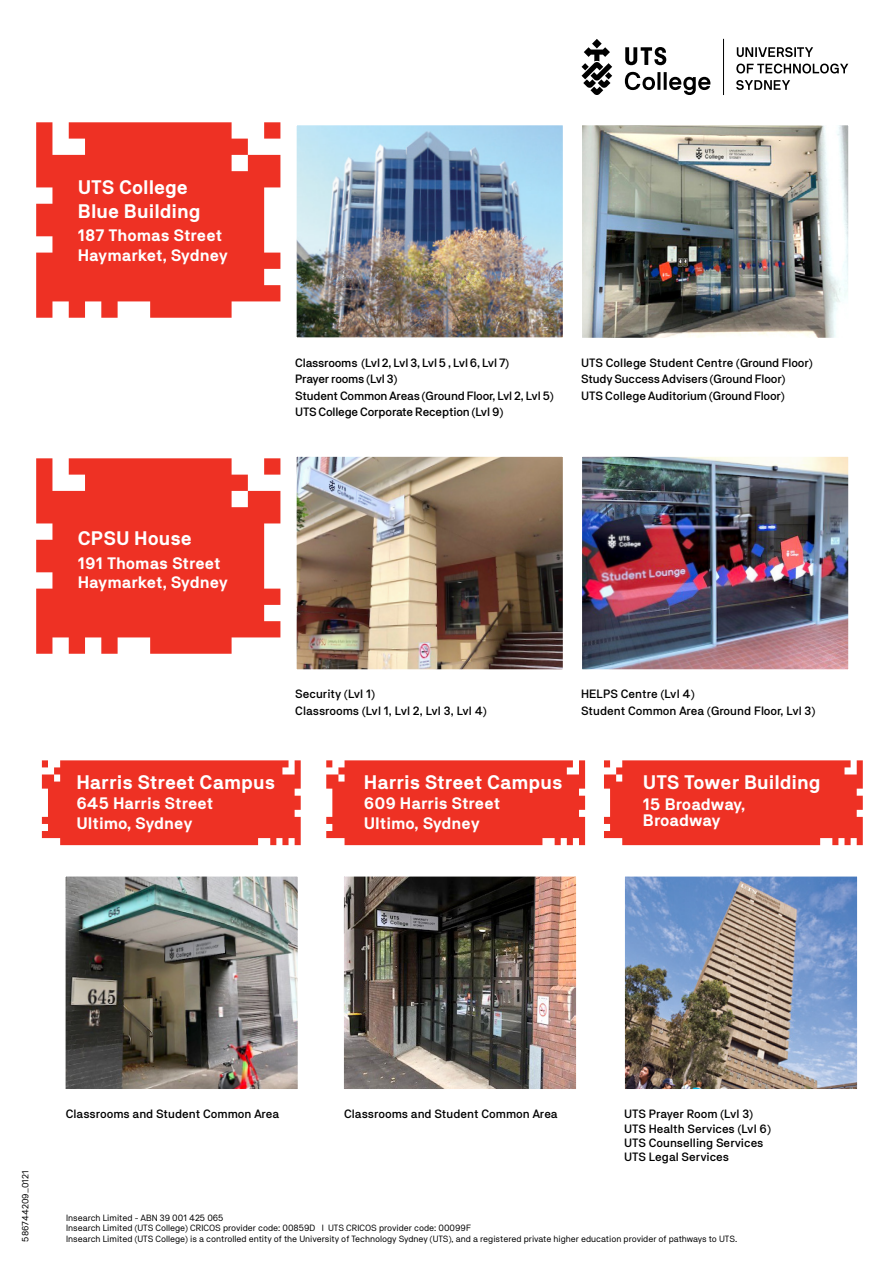
<style>
.page{position:relative;width:893px;height:1263px;background:#fff}
.page>*{position:absolute;margin:0;border:0;box-sizing:border-box;transform-origin:0 0}
.t1{font:700 19.5px/24px "NB Akademie Std";color:#fff}
.t2{font:700 16.5px/19.5px "NB Akademie Std";color:#fff}
.t3{font:500 12px/16.5px "NB Akademie Std";letter-spacing:-.01em;color:#000}
.t4{font:9px/10.8px "NB Akademie Std";color:#000}
</style>
<div class="page">
<img style="left:298px;top:126px;width:264px;height:210px">
<div style="left:294px;top:122px;width:272px;height:218px;border:3px solid #fff"></div>
<img style="left:583px;top:126px;width:264px;height:211px">
<div style="left:579px;top:122px;width:272px;height:219px;border:3px solid #fff"></div>
<img style="left:298px;top:458px;width:264px;height:210px">
<div style="left:294px;top:454px;width:272px;height:218px;border:3px solid #fff"></div>
<img style="left:345px;top:877px;width:230px;height:211px">
<div style="left:341px;top:873px;width:238px;height:219px;border:3px solid #fff"></div>
<img style="left:67px;top:877px;width:230px;height:211px">
<div style="left:63px;top:873px;width:238px;height:219px;border:3px solid #fff"></div>
<img style="left:583px;top:458px;width:264px;height:210px">
<div style="left:579px;top:454px;width:272px;height:218px;border:3px solid #fff"></div>
<svg style="left:36px;top:122px;width:244px;height:196px;background:#f04a3f"></svg>
<div style="left:42px;top:760px;width:259px;height:85px;background:#ee3124"></div>
<div style="left:326px;top:760px;width:259px;height:85px;background:#ee3124"></div>
<div style="left:604px;top:760px;width:259px;height:85px;background:#ee3124"></div>
<svg style="left:36px;top:458px;width:244px;height:196px;background:#f04a3f"></svg>
<img style="left:626px;top:877px;width:230px;height:211px">
<div style="left:622px;top:873px;width:238px;height:219px;border:3px solid #fff"></div>
<svg style="left:625px;top:72px;width:30px;height:18px"></svg>
<hr style="left:657px;top:72px;width:3px;height:18px;background:#000">
<hr style="left:664px;top:72px;width:3px;height:18px;background:#000">
<svg style="left:669px;top:77px;width:41px;height:18px"></svg>
<svg style="left:737px;top:47px;width:76px;height:10px"></svg>
<svg style="left:736px;top:64px;width:112px;height:10px"></svg>
<svg style="left:736px;top:80px;width:54px;height:10px"></svg>
<hr style="left:723px;top:39px;width:1px;height:56px;background:#000">
<svg style="left:625px;top:47px;width:41px;height:18px"></svg>
<svg style="left:581px;top:39px;width:31px;height:56px"></svg>
<h1 class="t1" style="left:78px;top:175px;width:124px">UTS College<br>Blue Building</h1>
<h2 class="t2" style="left:78px;top:226px;width:152px">187 Thomas Street<br>Haymarket, Sydney</h2>
<p class="t3" style="left:295px;top:354px;width:260px">Classrooms (Lvl 2, Lvl 3, Lvl 5 , Lvl 6, Lvl 7)<br>Prayer rooms (Lvl 3)<br>Student Common Areas (Ground Floor, Lvl 2, Lvl 5)<br>UTS College Corporate Reception (Lvl 9)</p>
<p class="t3" style="left:581px;top:354px;width:233px">UTS College Student Centre (Ground Floor)<br>Study Success Advisers (Ground Floor)<br>UTS College Auditorium (Ground Floor)</p>
<h1 class="t1" style="left:78px;top:526px;width:116px">CPSU House</h1>
<h2 class="t2" style="left:78px;top:553px;width:152px">191 Thomas Street<br>Haymarket, Sydney</h2>
<p class="t3" style="left:295px;top:686px;width:193px">Security (Lvl 1)<br>Classrooms (Lvl 1, Lvl 2, Lvl 3, Lvl 4)</p>
<p class="t3" style="left:581px;top:686px;width:236px">HELPS Centre (Lvl 4)<br>Student Common Area (Ground Floor, Lvl 3)</p>
<h1 class="t1" style="left:76px;top:770px;width:200px">Harris Street Campus</h1>
<h2 class="t2" style="left:76px;top:794px;width:138px">645 Harris Street<br>Ultimo, Sydney</h2>
<h1 class="t1" style="left:364px;top:770px;width:200px">Harris Street Campus</h1>
<h2 class="t2" style="left:364px;top:794px;width:138px">609 Harris Street<br>Ultimo, Sydney</h2>
<h1 class="t1" style="left:643px;top:770px;width:179px">UTS Tower Building</h1>
<h2 class="t2" style="left:643px;top:795px;width:104px;line-height:16.5px">15 Broadway,<br>Broadway</h2>
<p class="t4" style="left:20px;top:1242px;width:73px;rotate:-90deg">586744209_0121</p>
<p class="t3" style="left:66px;top:1105px;width:215px">Classrooms and Student Common Area</p>
<p class="t3" style="left:344px;top:1105px;width:215px">Classrooms and Student Common Area</p>
<p class="t3" style="left:624px;top:1107px;width:148px;line-height:14.4px">UTS Prayer Room (Lvl 3)<br>UTS Health Services (Lvl 6)<br>UTS Counselling Services<br>UTS Legal Services</p>
<p class="t4" style="left:66px;top:1212px;width:672px">Insearch Limited - ABN 39 001 425 065<br>Insearch Limited (UTS College) CRICOS provider code: 00859D I UTS CRICOS provider code: 00099F<br>Insearch Limited (UTS College) is a controlled entity of the University of Technology Sydney (UTS), and a registered private higher education provider of pathways to UTS.</p>
</div>
